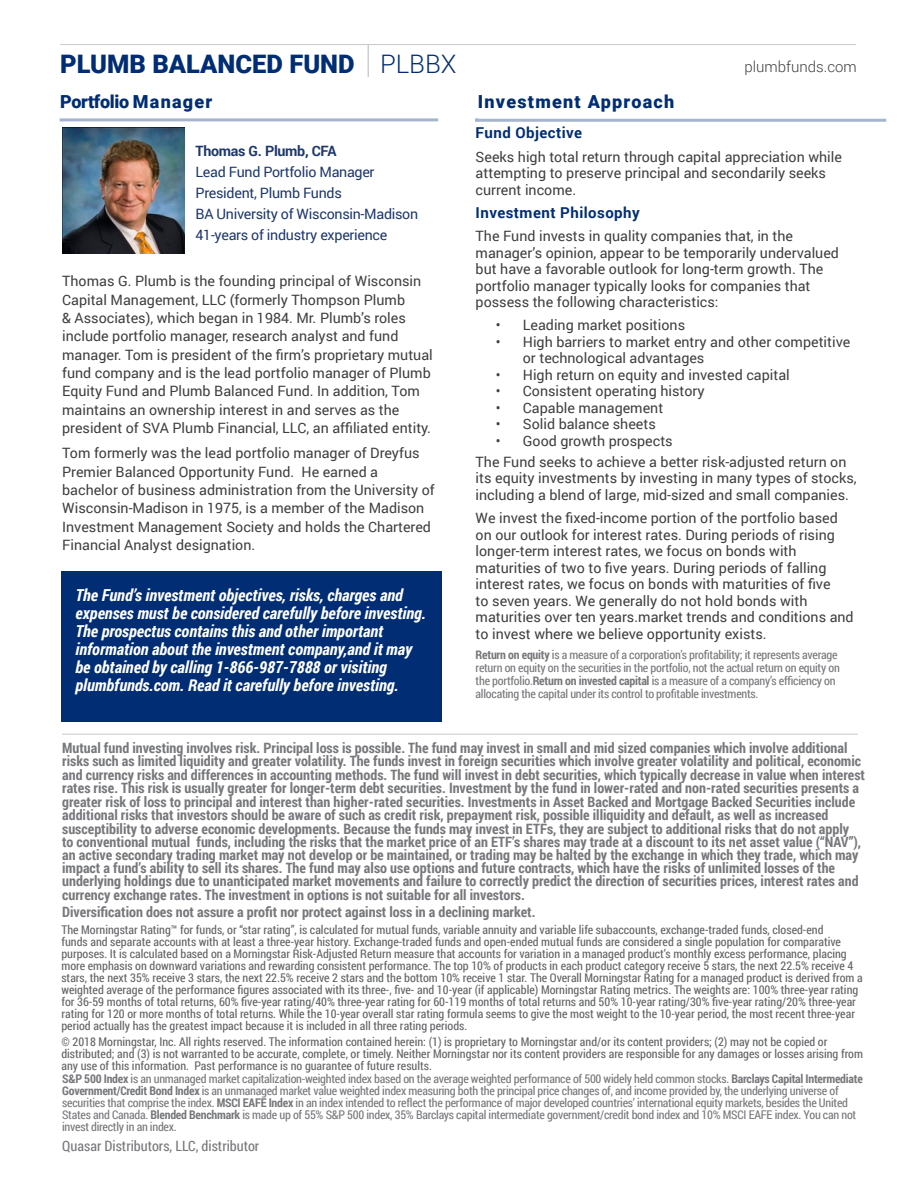
<style>
.page{position:relative;width:918px;height:1188px;background:#fff}
.page>*{position:absolute;margin:0;border:0;box-sizing:border-box;transform-origin:0 0}
.t1{font:900 25.5px "Roboto";color:#002d73}
.t2{font:900 18px "Roboto";letter-spacing:.07em;color:#002d73}
.t3{font:900 18px "Roboto";letter-spacing:-.01em;color:#002d73}
.t4{font:italic 700 16.5px/18px "Roboto Condensed";color:#fff}
.t5{font:700 15px "Roboto";letter-spacing:.03em;color:#002d73}
.t6{font:300 15px "Roboto";color:#403f3f}
.t7{font:14.25px/16.5px "Roboto";color:#403f3f}
.t8{font:700 14.25px/13.4px "Roboto Condensed";color:#77787b}
.t9{font:14.25px/21px "Roboto";letter-spacing:-.02em;color:#1e376c}
.t10{font:14.25px "Roboto Condensed";color:#77787b}
.t11{font:700 14.25px "Roboto";letter-spacing:-.02em;color:#1e376c}
.t12{font:12px/12px "Roboto Condensed";color:#636466}
.t13{font:12px/12px "Roboto Condensed";letter-spacing:-.02em;color:#77787b}
.s1{font-weight:300}
.s2{font-weight:700}
</style>
<div class="page">
<img style="left:62px;top:127px;width:122px;height:126px">
<div style="left:467px;top:119px;width:419px;height:3px;border:2px solid #a6b5ce"></div>
<hr style="left:62px;top:734px;width:796px;height:1px;background:#cbcdce">
<div style="left:60px;top:118px;width:419px;height:3px;border:2px solid #a6b5ce"></div>
<div style="left:438px;top:104px;width:37px;height:33px;background:#fff"></div>
<div style="left:61px;top:571px;width:381px;height:150px;background:#002d73"></div>
<hr style="left:60px;top:44px;width:796px;height:1px;background:#cbcdce">
<hr style="left:368px;top:44px;width:1px;height:33px;background:#cbcdce">
<h1 class="t1" style="left:60px;top:47px;width:398px">PLUMB BALANCED FUND <span class="s1">PLBBX</span></h1>
<p class="t6" style="left:744px;top:56px;width:114px">plumbfunds.com</p>
<p class="t3" style="left:60px;top:89px;width:154px">Portfolio Manager</p>
<p class="t2" style="left:478px;top:89px;width:198px">Investment Approach</p>
<p class="t11" style="left:196px;top:140px;width:142px">Thomas G. Plumb, CFA</p>
<p class="t9" style="left:196px;top:161px;width:224px">Lead Fund Portfolio Manager<br>President, Plumb Funds<br>BA University of Wisconsin-Madison<br>41-years of industry experience</p>
<p class="t7" style="left:62px;top:271px;width:372px;line-height:18.3px">Thomas G. Plumb is the founding principal of Wisconsin Capital Management, LLC (formerly Thompson Plumb<br>&amp; Associates), which began in 1984. Mr. Plumb’s roles include portfolio manager, research analyst and fund manager. Tom is president of the firm’s proprietary mutual fund company and is the lead portfolio manager of Plumb Equity Fund and Plumb Balanced Fund. In addition, Tom maintains an ownership interest in and serves as the president of SVA Plumb Financial, LLC, an affiliated entity.</p>
<p class="t7" style="left:62px;top:444px;width:374px;line-height:18.3px">Tom formerly was the lead portfolio manager of Dreyfus Premier Balanced Opportunity Fund. He earned a bachelor of business administration from the University of Wisconsin-Madison in 1975, is a member of the Madison Investment Management Society and holds the Chartered Financial Analyst designation.</p>
<p class="t4" style="left:76px;top:585px;width:352px">The Fund’s investment objectives, risks, charges and expenses must be considered carefully before investing.<br>The prospectus contains this and other important information about the investment company,and it may be obtained by calling 1-866-987-7888 or visiting plumbfunds.com. Read it carefully before investing.</p>
<p class="t5" style="left:476px;top:122px;width:108px">Fund Objective</p>
<p class="t7" style="left:476px;top:148px;width:368px">Seeks high total return through capital appreciation while attempting to preserve principal and secondarily seeks current income.</p>
<p class="t5" style="left:476px;top:202px;width:166px">Investment Philosophy</p>
<p class="t7" style="left:476px;top:227px;width:365px">The Fund invests in quality companies that, in the manager’s opinion, appear to be temporarily undervalued but have a favorable outlook for long-term growth. The portfolio manager typically looks for companies that possess the following characteristics:</p>
<p class="t7" style="left:496px;top:317px;width:191px">• Leading market positions</p>
<p class="t7" style="left:523px;top:333px;width:329px;text-indent:-27px">• High barriers to market entry and other competitive or technological advantages</p>
<p class="t7" style="left:496px;top:366px;width:295px">• High return on equity and invested capital</p>
<p class="t7" style="left:496px;top:383px;width:210px">• Consistent operating history</p>
<p class="t7" style="left:496px;top:399px;width:169px">• Capable management</p>
<p class="t7" style="left:496px;top:416px;width:161px">• Solid balance sheets</p>
<p class="t7" style="left:476px;top:430px;width:372px;line-height:21px;text-indent:20px">• Good growth prospects<br>The Fund seeks to achieve a better risk-adjusted return on</p>
<p class="t7" style="left:476px;top:470px;width:383px">its equity investments by investing in many types of stocks, including a blend of large, mid-sized and small companies.</p>
<p class="t7" style="left:476px;top:509px;width:380px">We invest the fixed-income portion of the portfolio based on our outlook for interest rates. During periods of rising longer-term interest rates, we focus on bonds with maturities of two to five years. During periods of falling interest rates, we focus on bonds with maturities of five<br>to seven years. We generally do not hold bonds with maturities over ten years.market trends and conditions and to invest where we believe opportunity exists.</p>
<p class="t13" style="left:476px;top:647px;width:366px;line-height:13.2px"><span class="s2">Return on equity</span> is a measure of a corporation’s profitability; it represents average return on equity on the securities in the portfolio, not the actual return on equity on the portfolio.<span class="s2">Return on invested capital</span> is a measure of a company’s efficiency on allocating the capital under its control to profitable investments.</p>
<p class="t8" style="left:62px;top:741px;width:804px">Mutual fund investing involves risk. Principal loss is possible. The fund may invest in small and mid sized companies which involve additional risks such as limited liquidity and greater volatility. The funds invest in foreign securities which involve greater volatility and political, economic and currency risks and differences in accounting methods. The fund will invest in debt securities, which typically decrease in value when interest rates rise. This risk is usually greater for longer-term debt securities. Investment by the fund in lower-rated and non-rated securities presents a greater risk of loss to principal and interest than higher-rated securities. Investments in Asset Backed and Mortgage Backed Securities include additional risks that investors should be aware of such as credit risk, prepayment risk, possible illiquidity and default, as well as increased susceptibility to adverse economic developments. Because the funds may invest in ETFs, they are subject to additional risks that do not apply<br>to conventional mutual funds, including the risks that the market price of an ETF’s shares may trade at a discount to its net asset value (“NAV”), an active secondary trading market may not develop or be maintained, or trading may be halted by the exchange in which they trade, which may impact a fund’s ability to sell its shares. The fund may also use options and future contracts, which have the risks of unlimited losses of the underlying holdings due to unanticipated market movements and failure to correctly predict the direction of securities prices, interest rates and currency exchange rates. The investment in options is not suitable for all investors.</p>
<p class="t8" style="left:62px;top:905px;width:475px">Diversification does not assure a profit nor protect against loss in a declining market.</p>
<p class="t12" style="left:61px;top:923px;width:803px">The Morningstar Rating™ for funds, or “star rating”, is calculated for mutual funds, variable annuity and variable life subaccounts, exchange-traded funds, closed-end<br>funds and separate accounts with at least a three-year history. Exchange-traded funds and open-ended mutual funds are considered a single population for comparative purposes. It is calculated based on a Morningstar Risk-Adjusted Return measure that accounts for variation in a managed product’s monthly excess performance, placing more emphasis on downward variations and rewarding consistent performance. The top 10% of products in each product category receive 5 stars, the next 22.5% receive 4 stars, the next 35% receive 3 stars, the next 22.5% receive 2 stars and the bottom 10% receive 1 star. The Overall Morningstar Rating for a managed product is derived from a weighted average of the performance figures associated with its three-, five- and 10-year (if applicable) Morningstar Rating metrics. The weights are: 100% three-year rating for 36-59 months of total returns, 60% five-year rating/40% three-year rating for 60-119 months of total returns and 50% 10-year rating/30% five-year rating/20% three-year rating for 120 or more months of total returns. While the 10-year overall star rating formula seems to give the most weight to the 10-year period, the most recent three-year period actually has the greatest impact because it is included in all three rating periods.</p>
<p class="t12" style="left:61px;top:1035px;width:803px">© 2018 Morningstar, Inc. All rights reserved. The information contained herein: (1) is proprietary to Morningstar and/or its content providers; (2) may not be copied or distributed; and (3) is not warranted to be accurate, complete, or timely. Neither Morningstar nor its content providers are responsible for any damages or losses arising from any use of this information. Past performance is no guarantee of future results.</p>
<p class="t13" style="left:62px;top:1072px;width:802px"><span class="s2">S&amp;P 500 Index</span> is an unmanaged market capitalization-weighted index based on the average weighted performance of 500 widely held common stocks. <span class="s2">Barclays Capital Intermediate Government/Credit Bond Index</span> is an unmanaged market value weighted index measuring both the principal price changes of, and income provided by, the underlying universe of securities that comprise the index. <span class="s2">MSCI EAFE Index</span> in an index intended to reflect the performance of major developed countries’ international equity markets, besides the United States and Canada. <span class="s2">Blended Benchmark</span> is made up of 55% S&amp;P 500 index, 35% Barclays capital intermediate government/credit bond index and 10% MSCI EAFE index. You can not invest directly in an index.</p>
<p class="t10" style="left:62px;top:1136px;width:199px">Quasar Distributors, LLC, distributor</p>
</div>
